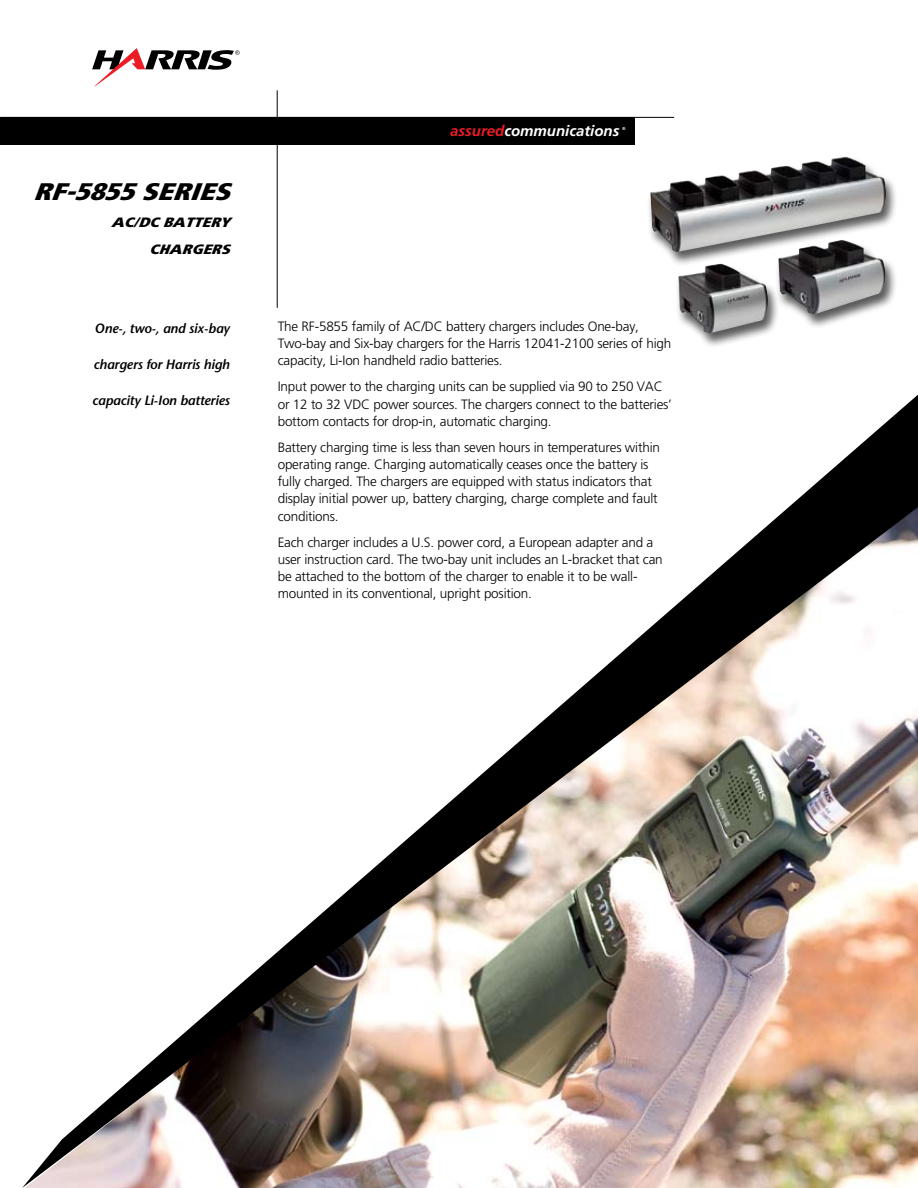
<style>
.page{position:relative;width:918px;height:1188px;background:#fff}
.page>*{position:absolute;margin:0;border:0;box-sizing:border-box;transform-origin:0 0}
.t1{font:900 24px "Harris Headline";color:#000}
.t2{font:italic 700 15px "Frutiger";color:#fff}
.t3{font:300 13.5px/17.2px "Frutiger";letter-spacing:-.015em;color:#000}
.t4{font:italic 600 13.5px "Stone Sans";letter-spacing:-.015em;color:#000}
.t5{font:900 13.5px/27px "Harris Headline";color:#000}
.t6{font:italic 700 4.2px "Frutiger";color:#fff}
.s1{color:#ed1c24}
</style>
<div class="page">
<hr style="left:0;top:117px;width:674px;height:1px;background:#000">
<div style="left:0;top:117px;width:635px;height:27px;background:#000"></div>
<hr style="left:277px;top:90px;width:1px;height:218px;background:#000">
<svg style="left:92px;top:48px;width:148px;height:39px"></svg>
<div style="left:646px;top:156px;width:252px;height:110px;background:#000;opacity:.65"></div>
<img style="left:650px;top:157px;width:236px;height:95px">
<div style="left:775px;top:239px;width:122px;height:90px;background:#000;opacity:.65"></div>
<img style="left:778px;top:240px;width:107px;height:75px">
<div style="left:674px;top:263px;width:106px;height:85px;background:#000;opacity:.65"></div>
<img style="left:678px;top:264px;width:90px;height:69px">
<img style="left:22px;top:395px;width:896px;height:793px">
<h1 class="t1" style="left:33px;top:177px;width:195px">RF-5855 SERIES</h1>
<p class="t5" style="left:149px;top:208px;width:82px;text-indent:-38px">AC/DC BA TTER Y<br>CHARGERS</p>
<p class="t4" style="left:95px;top:320px;width:137px">One-, two-, and six-bay</p>
<p class="t4" style="left:93px;top:356px;width:138px">chargers for Harris high</p>
<p class="t4" style="left:92px;top:392px;width:139px">capacity Li-Ion batteries</p>
<p class="t2" style="left:450px;top:122px;width:171px"><span class="s1">assured</span>communications</p>
<p class="t6" style="left:622px;top:126px;width:5px">®</p>
<p class="t3" style="left:278px;top:318px;width:395px">The RF-5855 family of AC/DC battery chargers includes One-bay,<br>Two-bay and Six-bay chargers for the Harris 12041-2100 series of high capacity, Li-Ion handheld radio batteries.</p>
<p class="t3" style="left:278px;top:378px;width:396px">Input power to the charging units can be supplied via 90 to 250 VAC or 12 to 32 VDC power sources. The chargers connect to the batteries’ bottom contacts for drop-in, automatic charging.</p>
<p class="t3" style="left:278px;top:439px;width:384px">Battery charging time is less than seven hours in temperatures within operating range. Charging automatically ceases once the battery is fully charged. The chargers are equipped with status indicators that display initial power up, battery charging, charge complete and fault conditions.</p>
<p class="t3" style="left:278px;top:534px;width:387px">Each charger includes a U.S. power cord, a European adapter and a user instruction card. The two-bay unit includes an L-bracket that can be attached to the bottom of the charger to enable it to be wall&shy;mounted in its conventional, upright position.</p>
</div>
